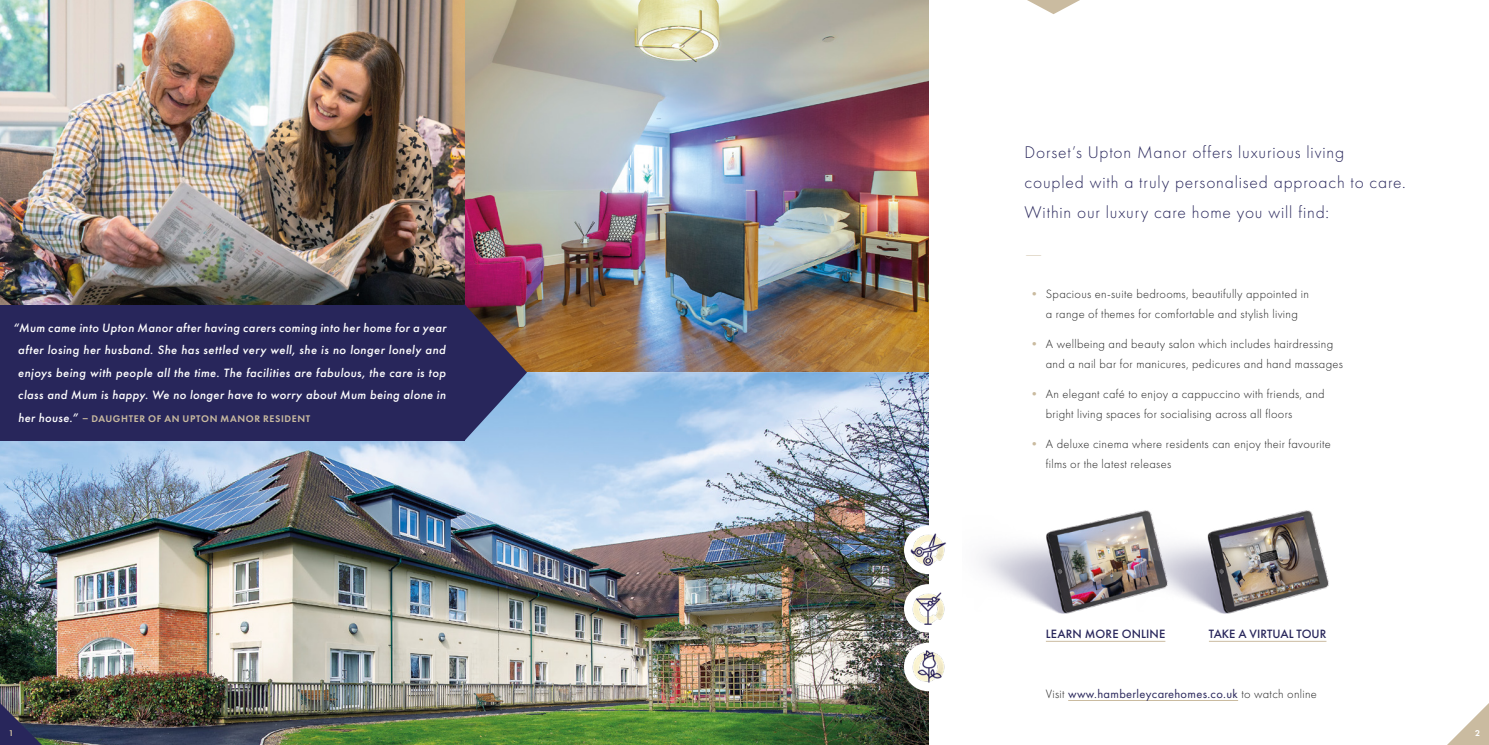
<style>
.page{position:relative;width:1489px;height:745px;background:#fff}
.page>*{position:absolute;margin:0;border:0;box-sizing:border-box;transform-origin:0 0}
.t1{font:300 17.5px/30px "Futura PT";letter-spacing:.045em;color:#28265b}
.t2{font:300 12.5px/20px "Futura PT";letter-spacing:.025em;color:#212121}
.t3{font:italic 500 12.5px/22.5px "Futura PT";letter-spacing:.03em;color:#fff;text-align:center}
.t4{font:12.5px "Futura PT";letter-spacing:.025em;color:#28265b}
.t5{font:500 12.5px "Futura PT";letter-spacing:.005em;color:#28265b}
.t6{font:300 12.5px "Futura PT";color:#cabba0;scale:2 1}
.t7{font:600 10px "Futura PT";letter-spacing:.06em;color:#cabba0}
.t8{font:600 8.75px "Futura PT";color:#cabba0}
.t9{font:600 8.75px "Futura PT";color:#fff}
.s1{font-weight:500;font-style:italic;font-size:12.5px;color:#fff}
.s2{font-weight:500;color:#cabba0}
.s3{font-weight:300;color:#212121}
</style>
<div class="page">
<img style="left:464px;top:0;width:464px;height:372px">
<img style="left:0;top:0;width:464px;height:304px">
<img style="left:0;top:372px;width:928px;height:372px">
<img style="left:980px;top:515px;width:143px;height:99px">
<img style="left:0;top:702px;width:42px;height:42px">
<svg style="left:1448px;top:704px;width:40px;height:40px"></svg>
<svg style="left:464px;top:304px;width:63px;height:136px;background:#555673"></svg>
<div style="left:904px;top:642px;width:48px;height:48px;background:#fff;border-radius:50%"></div>
<div style="left:904px;top:583px;width:48px;height:49px;background:#fff;border-radius:50%"></div>
<div style="left:904px;top:525px;width:48px;height:48px;background:#fff;border-radius:50%"></div>
<img style="left:907px;top:528px;width:39px;height:42px">
<img style="left:907px;top:587px;width:38px;height:42px">
<img style="left:907px;top:645px;width:38px;height:42px">
<div style="left:0;top:304px;width:464px;height:136px;background:#28265b"></div>
<svg style="left:1027px;top:0;width:53px;height:14px"></svg>
<img style="left:1123px;top:510px;width:206px;height:104px">
<hr style="left:1045px;top:640px;width:120px;height:1px;background:#cabba0">
<hr style="left:1208px;top:640px;width:118px;height:1px;background:#cabba0">
<hr style="left:1068px;top:699px;width:169px;height:1px;background:#cabba0">
<p class="t3" style="left:13px;top:316px;width:435px">“Mum came into Upton Manor after having carers coming into her home for a year after losing her husband. She has settled very well, she is no longer lonely and enjoys being with people all the time. The facilities are fabulous, the care is top class and Mum is happy. We no longer have to worry about Mum being alone in</p>
<p class="t7" style="left:18px;top:412px;width:293px"><span class="s1">her house.”</span> – DAUGHTER OF AN UPTON MANOR RESIDENT</p>
<h1 class="t1" style="left:1024px;top:137px;width:383px">Dorset’s Upton Manor offers luxurious living coupled with a truly personalised approach to care.<br>Within our luxury care home you will find:</h1>
<p class="t6" style="left:1024px;top:246px;width:11px">—</p>
<p class="t2" style="left:1028px;top:283px;width:282px;text-align:center"><span class="s2">•</span> Spacious en-suite bedrooms, beautifully appointed in a range of themes for comfortable and stylish living</p>
<p class="t2" style="left:1045px;top:333px;width:299px;text-indent:-18px"><span class="s2">•</span> A wellbeing and beauty salon which includes hairdressing and a nail bar for manicures, pedicures and hand massages</p>
<p class="t2" style="left:1045px;top:383px;width:280px;text-indent:-18px"><span class="s2">•</span> An elegant café to enjoy a cappuccino with friends, and bright living spaces for socialising across all floors</p>
<p class="t2" style="left:1045px;top:433px;width:286px;text-indent:-18px"><span class="s2">•</span> A deluxe cinema where residents can enjoy their favourite films or the latest releases</p>
<p class="t5" style="left:1045px;top:625px;width:121px">LEARN MORE ONLINE</p>
<p class="t5" style="left:1208px;top:625px;width:119px">TAKE A VIRTUAL TOUR</p>
<p class="t4" style="left:1045px;top:686px;width:273px"><span class="s3">Visit</span> www.hamberleycarehomes.co.uk <span class="s3">to watch online</span></p>
<p class="t8" style="left:9px;top:727px;width:6px">1</p>
<p class="t9" style="left:1474px;top:727px;width:6px">2</p>
</div>
